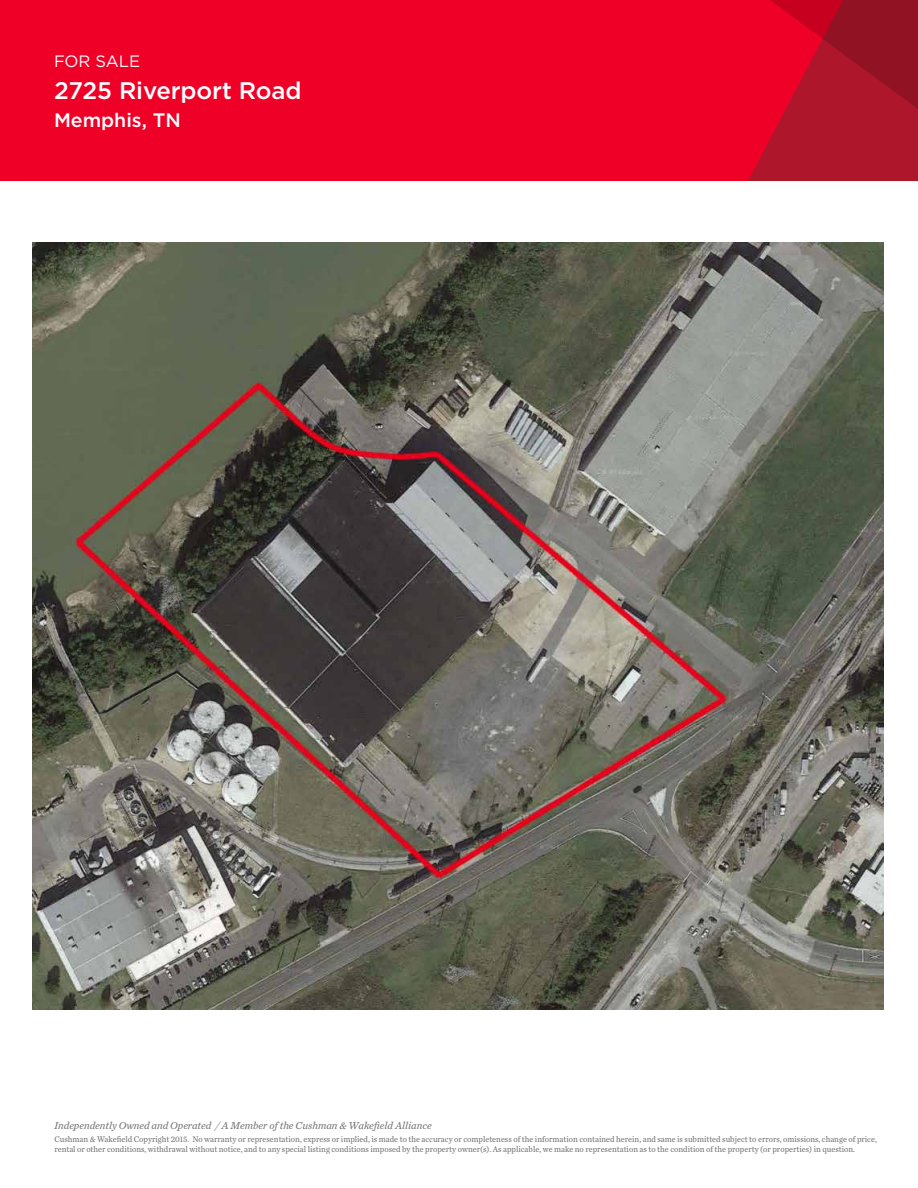
<style>
.page{position:relative;width:918px;height:1188px;background:#fff}
.page>*{position:absolute;margin:0;border:0;box-sizing:border-box;transform-origin:0 0}
.t1{font:500 24px "Gotham";letter-spacing:-.005em;color:#fff}
.t2{font:500 19.5px "Gotham";color:#fff}
.t3{font:16.5px "Gotham";color:#fff}
.t4{font:italic 10.5px "Chronicle Text G2";color:#717271}
.t5{font:8.7px/10.4px "Chronicle Text G2";color:#717271;scale:.95 1}
</style>
<div class="page">
<img style="left:32px;top:243px;width:852px;height:766px">
<div style="left:0;top:0;width:918px;height:181px;background:#ef0027"></div>
<svg style="left:748px;top:0;width:170px;height:181px"></svg>
<h3 class="t3" style="left:54px;top:51px;width:88px">FOR SALE</h3>
<h1 class="t1" style="left:54px;top:75px;width:249px">2725 Riverport Road</h1>
<h2 class="t2" style="left:54px;top:108px;width:128px">Memphis, TN</h2>
<p class="t4" style="left:54px;top:1117px;width:379px">Independently Owned and Operated / A Member of the Cushman &amp; Wakefield Alliance</p>
<p class="t5" style="left:54px;top:1133px;width:867px">Cushman &amp; Wakefield Copyright 2015. No warranty or representation, express or implied, is made to the accuracy or completeness of the information contained herein, and same is submitted subject to errors, omissions, change of price, rental or other conditions, withdrawal without notice, and to any special listing conditions imposed by the property owner(s). As applicable, we make no representation as to the condition of the property (or properties) in question.</p>
</div>
